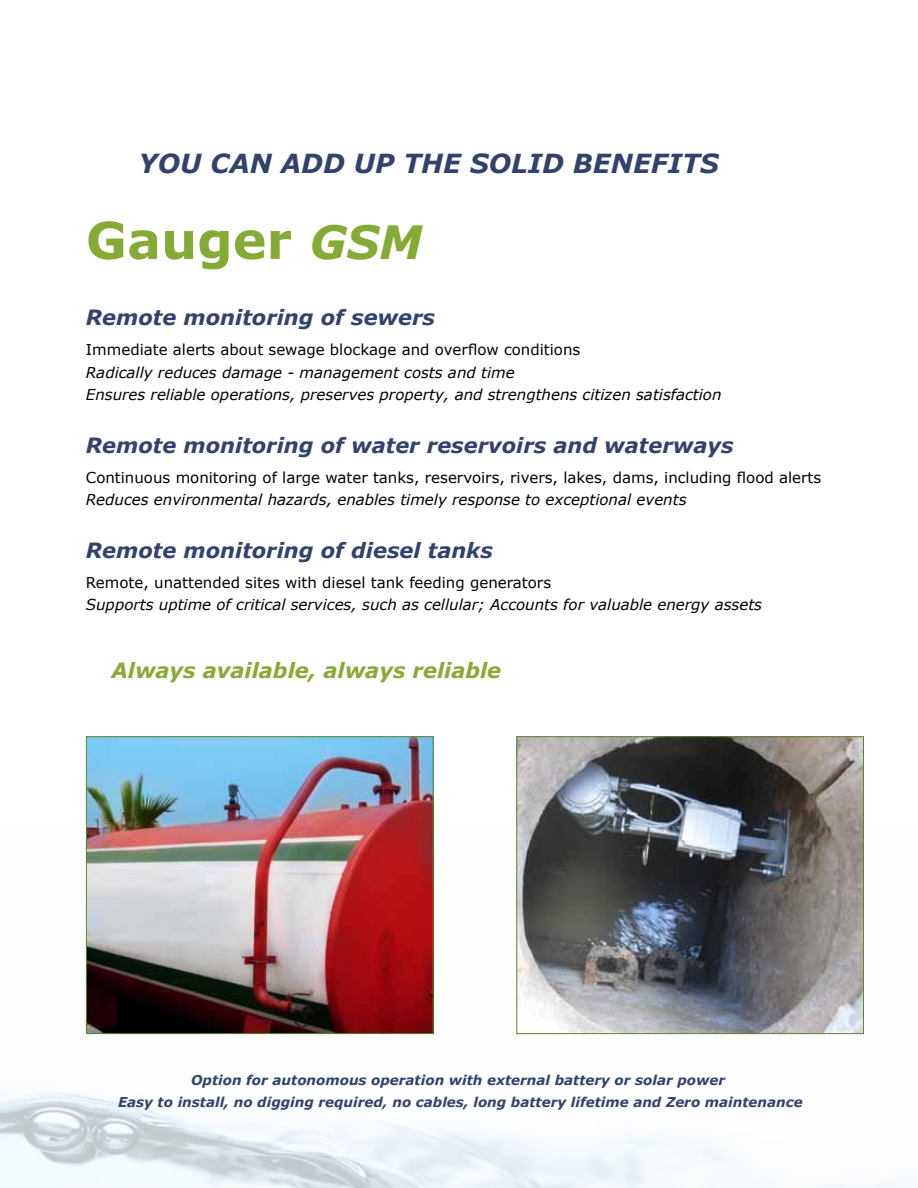
<style>
.page{position:relative;width:918px;height:1188px;background:#fff}
.page>*{position:absolute;margin:0;border:0;box-sizing:border-box;transform-origin:0 0}
.t1{font:700 50.85px "Verdana";color:#84ab36}
.t2{font:italic 700 45.75px "Verdana";color:#84ab36}
.t3{font:italic 700 26.25px "Verdana";color:#31426d}
.t4{font:italic 700 21px "Verdana";color:#31426d}
.t5{font:italic 700 21px "Verdana";color:#84ab36}
.t6{font:italic 15px/22.5px "Verdana";color:#000}
.t7{font:15px "Verdana";color:#000}
.t8{font:italic 700 13.5px/22.5px "Verdana";color:#31426d;text-align:center}
</style>
<div class="page">
<img style="left:0;top:830px;width:900px;height:358px">
<img style="left:88px;top:738px;width:344px;height:294px">
<div style="left:86px;top:736px;width:348px;height:298px;border:1px solid #5c852e"></div>
<img style="left:518px;top:738px;width:344px;height:294px">
<div style="left:516px;top:736px;width:348px;height:298px;border:1px solid #5c852e"></div>
<h3 class="t3" style="left:138px;top:145px;width:582px">YOU CAN ADD UP THE SOLID BENEFITS</h3>
<h1 class="t1" style="left:86px;top:204px;width:207px">Gauger</h1>
<h3 class="t4" style="left:86px;top:303px;width:351px">Remote monitoring of sewers</h3>
<p class="t7" style="left:86px;top:339px;width:496px">Immediate alerts about sewage blockage and overflow conditions</p>
<p class="t6" style="left:86px;top:361px;width:637px">Radically reduces damage - management costs and time<br>Ensures reliable operations, preserves property, and strengthens citizen satisfaction</p>
<h3 class="t4" style="left:86px;top:430px;width:649px">Remote monitoring of water reservoirs and waterways</h3>
<p class="t7" style="left:86px;top:467px;width:737px">Continuous monitoring of large water tanks, reservoirs, rivers, lakes, dams, including flood alerts</p>
<p class="t6" style="left:86px;top:488px;width:602px">Reduces environmental hazards, enables timely response to exceptional events</p>
<h3 class="t4" style="left:86px;top:535px;width:408px">Remote monitoring of diesel tanks</h3>
<p class="t7" style="left:86px;top:572px;width:467px">Remote, unattended sites with diesel tank feeding generators</p>
<p class="t6" style="left:86px;top:593px;width:678px">Supports uptime of critical services, such as cellular; Accounts for valuable energy assets</p>
<h2 class="t2" style="left:310px;top:210px;width:114px">GSM</h2>
<h3 class="t5" style="left:112px;top:655px;width:391px">Always available, always reliable</h3>
<p class="t8" style="left:118px;top:1068px;width:686px">Option for autonomous operation with external battery or solar power<br>Easy to install, no digging required, no cables, long battery lifetime and Zero maintenance</p>
</div>
